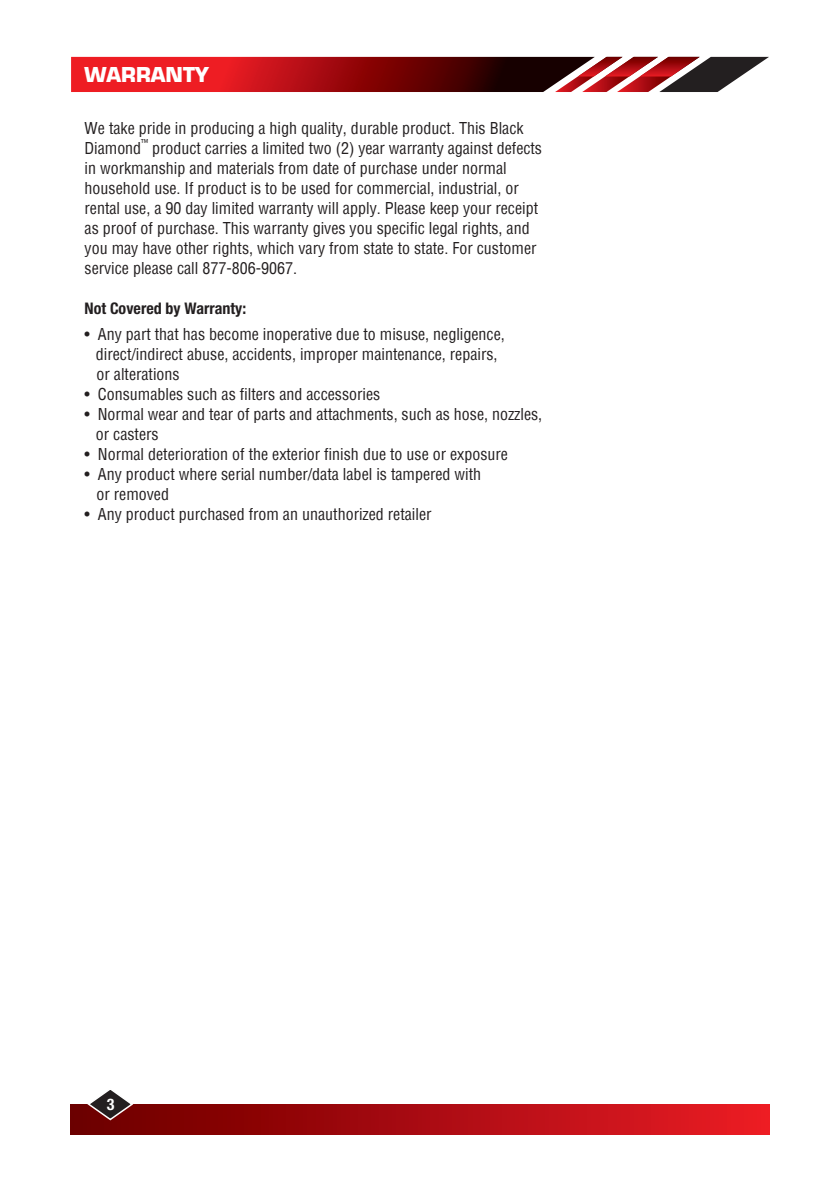
<style>
.page{position:relative;width:840px;height:1191px;background:#fff}
.page>*{position:absolute;margin:0;border:0;box-sizing:border-box;transform-origin:0 0}
.t1{font:700 20px "Eurostile";color:#fff}
.t2{font:condensed 16px/20px "Helvetica Neue";color:#231f20}
.t3{font:700 condensed 16px "Helvetica Neue";color:#231f20}
.t4{font:700 condensed 16px "Helvetica Neue";color:#fff}
.t5{font:condensed 9.4px "Helvetica Neue";color:#231f20}
</style>
<div class="page">
<div style="left:71px;top:1104px;width:697px;height:30px;background:linear-gradient(to right,#690000,#ea1b25)"></div>
<svg style="left:86px;top:1090px;width:48px;height:31px"></svg>
<svg style="left:71px;top:57px;width:697px;height:35px;background:#9b2629"></svg>
<p class="t1" style="left:84px;top:62px;width:126px">WARRANTY</p>
<p class="t2" style="left:84px;top:118px;width:440px">We take pride in producing a high quality, durable product. This Black<br>Diamond</p>
<p class="t5" style="left:141px;top:137px;width:8px">™</p>
<p class="t2" style="left:84px;top:138px;width:459px;text-indent:68px">product carries a limited two (2) year warranty against defects in workmanship and materials from date of purchase under normal household use. If product is to be used for commercial, industrial, or rental use, a 90 day limited warranty will apply. Please keep your receipt as proof of purchase. This warranty gives you specific legal rights, and you may have other rights, which vary from state to state. For customer service please call 877-806-9067.</p>
<p class="t3" style="left:84px;top:299px;width:163px">Not Covered by Warranty:</p>
<p class="t2" style="left:96px;top:324px;width:410px;text-indent:-11px">• Any part that has become inoperative due to misuse, negligence, direct/indirect abuse, accidents, improper maintenance, repairs, or alterations</p>
<p class="t2" style="left:84px;top:384px;width:297px">• Consumables such as filters and accessories</p>
<p class="t2" style="left:96px;top:404px;width:447px;text-indent:-11px">• Normal wear and tear of parts and attachments, such as hose, nozzles, or casters</p>
<p class="t2" style="left:84px;top:444px;width:424px">• Normal deterioration of the exterior finish due to use or exposure</p>
<p class="t2" style="left:96px;top:464px;width:386px;text-indent:-12px">• Any product where serial number/data label is tampered with or removed</p>
<p class="t2" style="left:84px;top:504px;width:348px">• Any product purchased from an unauthorized retailer</p>
<p class="t4" style="left:107px;top:1094px;width:9px">3</p>
</div>
